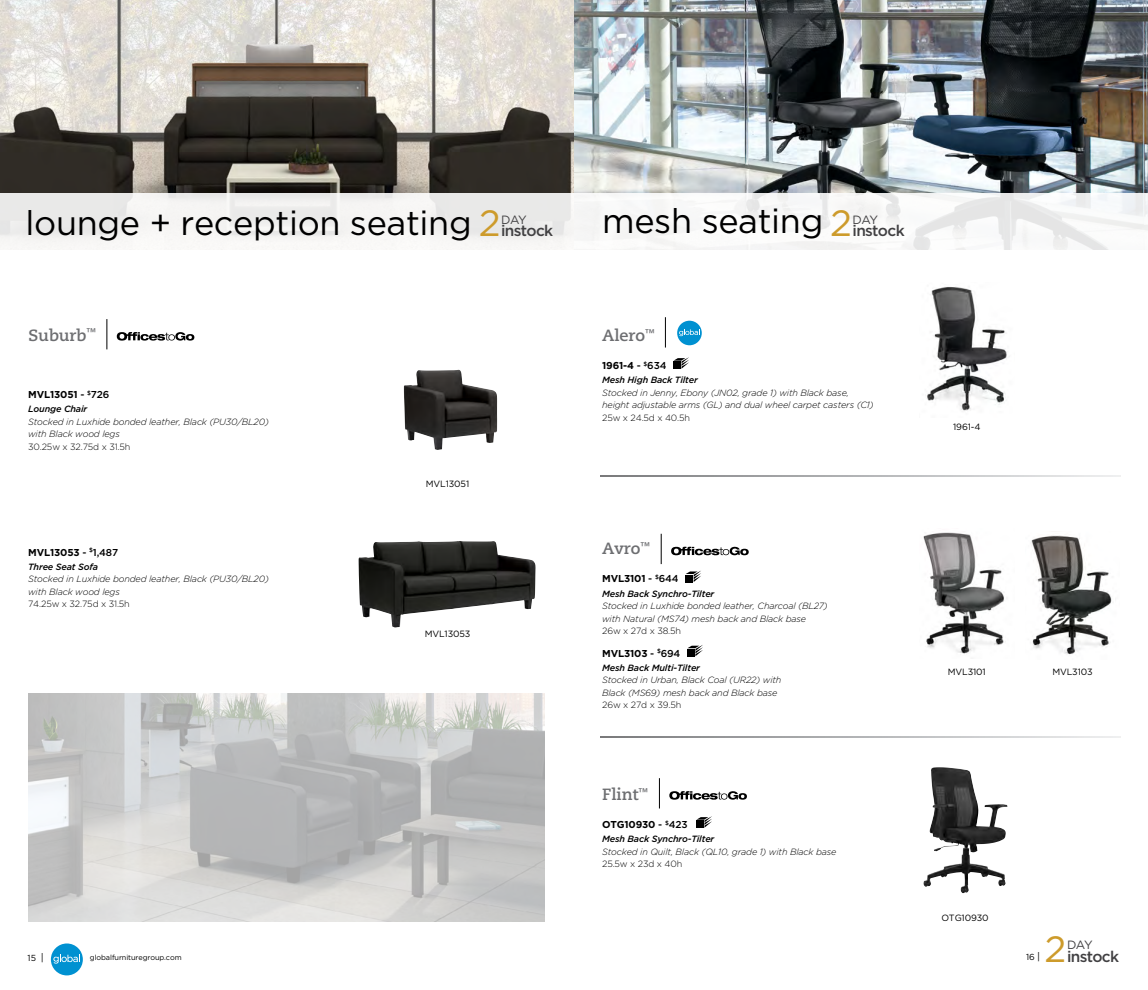
<style>
.page{position:relative;width:1148px;height:990px;background:#fff}
.page>*{position:absolute;margin:0;border:0;box-sizing:border-box;transform-origin:0 0}
.t1{font:36.5px "Gotham";color:#cd9b2b}
.t2{font:34.25px "Gotham";letter-spacing:-.01em;color:#000}
.t3{font:700 16.25px "Caecilia LT Std";color:#6d6e71}
.t4{font:500 15.5px "Gotham";letter-spacing:-.045em;color:#414042}
.t5{font:12px "Gotham";letter-spacing:-.08em;color:#414042}
.t6{font:700 10px "Gotham";letter-spacing:-.015em;color:#000}
.t7{font:italic 300 9px/12.5px "Gotham";letter-spacing:-.015em;color:#000}
.t8{font:italic 500 9px "Gotham";letter-spacing:-.015em;color:#000}
.t9{font:300 9px "Gotham";letter-spacing:-.015em;color:#000}
.t10{font:9px "Gotham";letter-spacing:-.015em;color:#000}
.t11{font:8.75px "Gotham";color:#000}
.t12{font:7.25px "Gotham";letter-spacing:-.01em;color:#000}
.s1{font-size:36.5px;color:#cd9b2b}
.s2{font-weight:500}
.s3{font-size:10px}
</style>
<div class="page">
<div style="left:51px;top:943px;width:32px;height:32px;background:#0091d1;border-radius:50%"></div>
<svg style="left:53px;top:955px;width:27px;height:9px"></svg>
<img style="left:358px;top:541px;width:177px;height:87px">
<img style="left:0;top:0;width:1148px;height:193px">
<img style="left:404px;top:370px;width:93px;height:80px">
<div style="left:0;top:193px;width:574px;height:60px;background:#f3f2f1"></div>
<svg style="left:960px;top:769px;width:48px;height:125px"></svg>
<img style="left:923px;top:767px;width:41px;height:120px">
<svg style="left:696px;top:816px;width:16px;height:12px"></svg>
<svg style="left:669px;top:791px;width:78px;height:9px"></svg>
<hr style="left:659px;top:778px;width:1px;height:30px;background:#000">
<img style="left:1031px;top:535px;width:81px;height:120px">
<img style="left:923px;top:532px;width:83px;height:122px">
<svg style="left:685px;top:570px;width:16px;height:12px"></svg>
<div style="left:687px;top:649px;width:7px;height:8px;background:#000"></div>
<svg style="left:687px;top:645px;width:16px;height:11px"></svg>
<svg style="left:671px;top:547px;width:77px;height:8px"></svg>
<hr style="left:661px;top:534px;width:1px;height:30px;background:#000">
<svg style="left:673px;top:357px;width:16px;height:12px"></svg>
<img style="left:927px;top:287px;width:80px;height:124px">
<svg style="left:677px;top:321px;width:24px;height:24px"></svg>
<div style="left:677px;top:321px;width:24px;height:24px;background:#0091d1;border-radius:50%"></div>
<svg style="left:679px;top:329px;width:19px;height:7px"></svg>
<hr style="left:665px;top:317px;width:1px;height:31px;background:#000">
<svg style="left:574px;top:193px;width:574px;height:57px"></svg>
<img style="left:28px;top:693px;width:516px;height:229px">
<svg style="left:117px;top:332px;width:77px;height:9px"></svg>
<hr style="left:107px;top:319px;width:1px;height:30px;background:#000">
<svg style="left:601px;top:476px;width:519px;height:1px"></svg>
<svg style="left:601px;top:737px;width:519px;height:1px"></svg>
<h2 class="t2" style="left:602px;top:199px;width:223px">mesh seating</h2>
<h2 class="t2" style="left:26px;top:201px;width:476px">lounge + reception seating <span class="s1">2</span></h2>
<h3 class="t5" style="left:501px;top:212px;width:27px">DAY</h3>
<h1 class="t1" style="left:830px;top:200px;width:23px">2</h1>
<h3 class="t5" style="left:852px;top:212px;width:27px">DAY</h3>
<h3 class="t4" style="left:501px;top:221px;width:54px">instock</h3>
<h3 class="t4" style="left:852px;top:221px;width:54px">instock</h3>
<h3 class="t3" style="left:28px;top:325px;width:69px">Suburb<sup>™</sup></h3>
<p class="t6" style="left:28px;top:388px;width:83px">MVL13051 <span class="s2">-</span> <sup>$</sup><span class="s2">726</span></p>
<p class="t8" style="left:28px;top:403px;width:61px">Lounge Chair</p>
<p class="t7" style="left:28px;top:415px;width:242px">Stocked in Luxhide bonded leather, Black (PU30/BL20) with Black wood legs</p>
<p class="t9" style="left:28px;top:441px;width:104px">30.25w x 32.75d x 31.5h</p>
<p class="t6" style="left:28px;top:546px;width:92px">MVL13053 <span class="s2">-</span> <sup>$</sup><span class="s2">1,487</span></p>
<p class="t8" style="left:28px;top:561px;width:72px">Three Seat Sofa</p>
<p class="t7" style="left:28px;top:573px;width:242px">Stocked in Luxhide bonded leather, Black (PU30/BL20) with Black wood legs</p>
<p class="t9" style="left:28px;top:599px;width:103px">74.25w x 32.75d x 31.5h</p>
<p class="t11" style="left:28px;top:952px;width:18px">15 <span class="s3">|</span></p>
<p class="t12" style="left:90px;top:953px;width:93px">globalfurnituregroup.com</p>
<p class="t10" style="left:426px;top:478px;width:45px">MVL13051</p>
<p class="t10" style="left:425px;top:628px;width:47px">MVL13053</p>
<h3 class="t3" style="left:602px;top:326px;width:54px">Alero<sup>™</sup></h3>
<p class="t6" style="left:602px;top:359px;width:66px">1961-4 <span class="s2">-</span> <sup>$</sup><span class="s2">634</span></p>
<p class="t8" style="left:602px;top:374px;width:97px">Mesh High Back Tilter</p>
<p class="t7" style="left:602px;top:386px;width:273px">Stocked in Jenny, Ebony (JN02, grade 1) with Black base, height adjustable arms (GL) and dual wheel carpet casters (C1)</p>
<p class="t9" style="left:602px;top:412px;width:89px">25w x 24.5d x 40.5h</p>
<h3 class="t3" style="left:602px;top:539px;width:49px">Avro<sup>™</sup></h3>
<p class="t6" style="left:602px;top:572px;width:78px">MVL3101 <span class="s2">-</span> <sup>$</sup><span class="s2">644</span></p>
<p class="t8" style="left:602px;top:588px;width:114px">Mesh Back Synchro-Tilter</p>
<p class="t7" style="left:602px;top:600px;width:227px">Stocked in Luxhide bonded leather, Charcoal (BL27) with Natural (MS74) mesh back and Black base</p>
<p class="t9" style="left:602px;top:625px;width:81px">26w x 27d x 38.5h</p>
<p class="t6" style="left:602px;top:646px;width:80px">MVL3103 <span class="s2">-</span> <sup>$</sup><span class="s2">694</span></p>
<p class="t8" style="left:602px;top:662px;width:99px">Mesh Back Multi-Tilter</p>
<p class="t7" style="left:602px;top:674px;width:181px">Stocked in Urban, Black Coal (UR22) with<br>Black (MS69) mesh back and Black base</p>
<p class="t9" style="left:602px;top:700px;width:81px">26w x 27d x 39.5h</p>
<h3 class="t3" style="left:602px;top:785px;width:48px">Flint<sup>™</sup></h3>
<p class="t6" style="left:602px;top:818px;width:87px">OTG10930 <span class="s2">-</span> <sup>$</sup><span class="s2">423</span></p>
<p class="t8" style="left:602px;top:833px;width:114px">Mesh Back Synchro-Tilter</p>
<p class="t7" style="left:602px;top:845px;width:236px">Stocked in Quilt, Black (QL10, grade 1) with Black base</p>
<p class="t9" style="left:602px;top:858px;width:82px">25.5w x 23d x 40h</p>
<p class="t10" style="left:953px;top:422px;width:29px">1961-4</p>
<p class="t10" style="left:947px;top:666px;width:39px">MVL3101</p>
<p class="t10" style="left:1052px;top:666px;width:42px">MVL3103</p>
<p class="t10" style="left:941px;top:912px;width:49px">OTG10930</p>
<h1 class="t1" style="left:1044px;top:925px;width:23px">2</h1>
<h3 class="t5" style="left:1067px;top:937px;width:27px">DAY</h3>
<h3 class="t4" style="left:1067px;top:946px;width:54px">instock</h3>
<p class="t11" style="left:1026px;top:952px;width:16px">16 <span class="s3">|</span></p>
</div>
